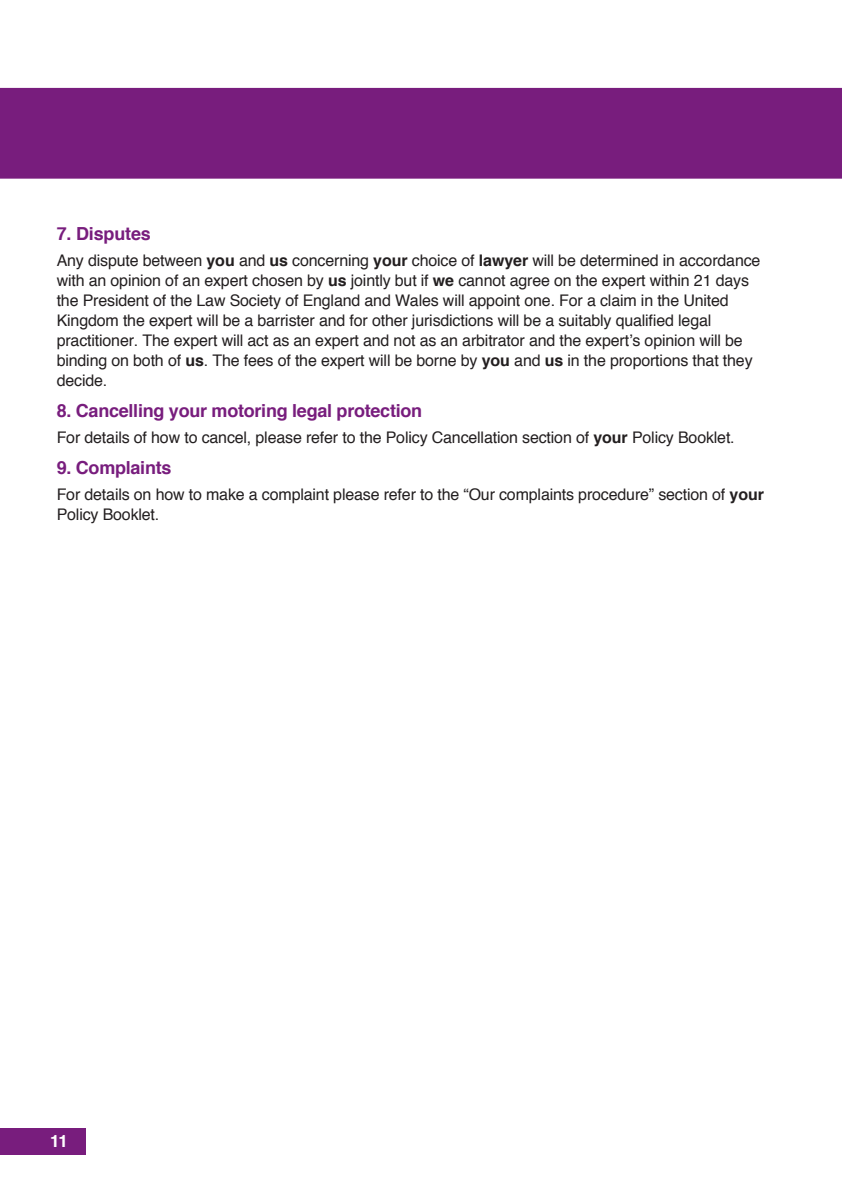
<style>
.page{position:relative;width:842px;height:1191px;background:#fff}
.page>*{position:absolute;margin:0;border:0;box-sizing:border-box;transform-origin:0 0}
._02_Sub_Heading{font:700 18px "Helvetica";letter-spacing:-.015em;color:#781d7d}
._03_Body_Copy{font:700 18px "Helvetica";letter-spacing:-.01em;color:#781d7d}
.t1{font:700 17px "Helvetica";color:#fff}
._03_Body_Copy-2{font:16px/20px "Helvetica";letter-spacing:-.01em;color:#231f20}
.s1{font-weight:700}
</style>
<div class="page">
<div style="left:0;top:88px;width:842px;height:91px;background:#781d7d"></div>
<div style="left:0;top:1128px;width:85px;height:27px;background:#781d7d"></div>
<p class="_03_Body_Copy" style="left:57px;top:219px;width:96px">7. Disputes</p>
<p class="_03_Body_Copy-2" style="left:57px;top:251px;width:705px">Any dispute between <span class="s1">you</span> and <span class="s1">us</span> concerning <span class="s1">your</span> choice of <span class="s1">lawyer</span> will be determined in accordance with an opinion of an expert chosen by <span class="s1">us</span> jointly but if <span class="s1">we</span> cannot agree on the expert within 21 days the President of the Law Society of England and Wales will appoint one. For a claim in the United Kingdom the expert will be a barrister and for other jurisdictions will be a suitably qualified legal practitioner. The expert will act as an expert and not as an arbitrator and the expert’s opinion will be binding on both of <span class="s1">us</span>. The fees of the expert will be borne by <span class="s1">you</span> and <span class="s1">us</span> in the proportions that they decide.</p>
<p class="_02_Sub_Heading" style="left:57px;top:396px;width:367px">8. Cancelling your motoring legal protection</p>
<p class="_03_Body_Copy-2" style="left:57px;top:428px;width:679px">For details of how to cancel, please refer to the Policy Cancellation section of <span class="s1">your</span> Policy Booklet.</p>
<p class="_02_Sub_Heading" style="left:57px;top:453px;width:116px">9. Complaints</p>
<p class="_03_Body_Copy-2" style="left:57px;top:485px;width:709px">For details on how to make a complaint please refer to the “Our complaints procedure” section of <span class="s1">your<br></span>Policy Booklet.</p>
<p class="t1" style="left:50px;top:1127px;width:19px">11</p>
</div>
